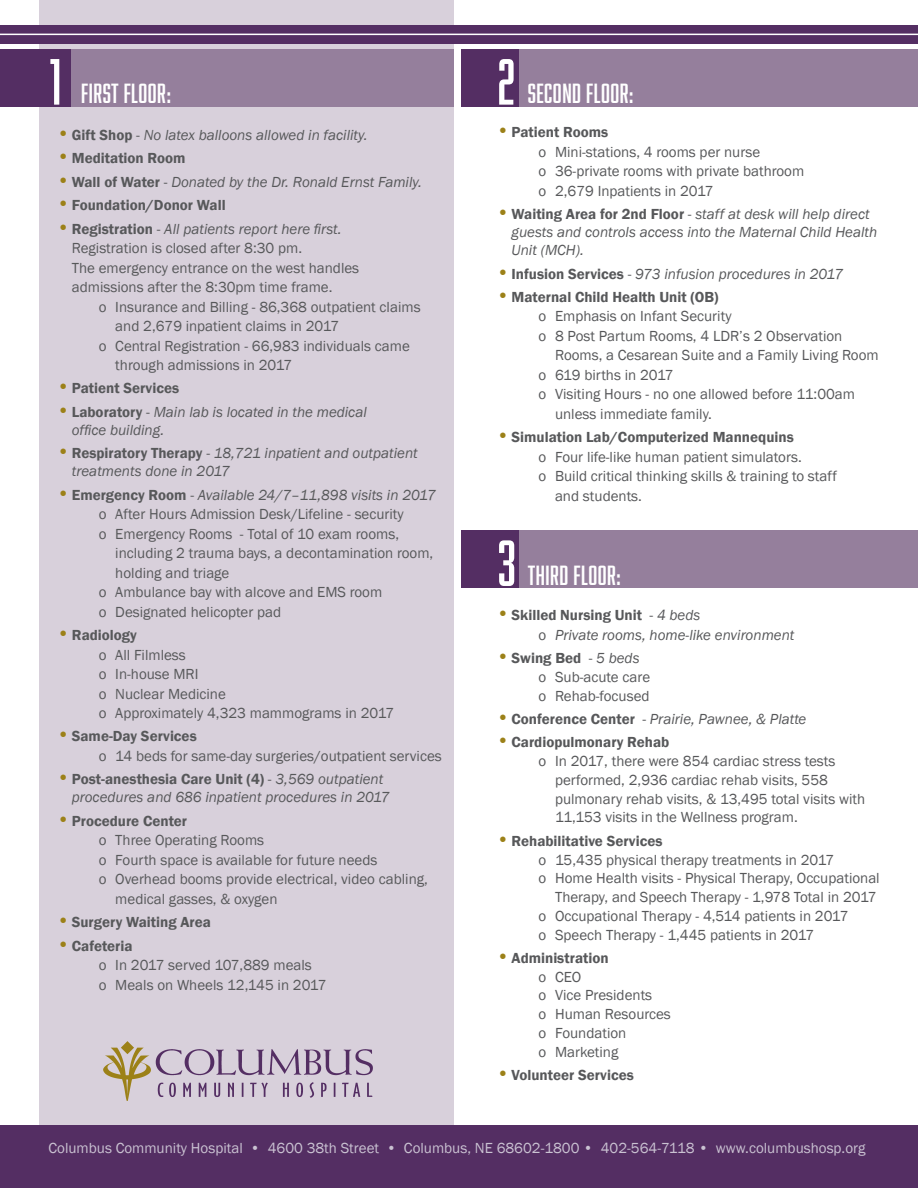
<style>
.page{position:relative;width:918px;height:1188px;background:#fff}
.page>*{position:absolute;margin:0;border:0;box-sizing:border-box;transform-origin:0 0}
.t1{font:60px "Abolition Round";color:#fff;scale:.91 1}
.t2{font:25.5px "Abolition Round";letter-spacing:.02em;color:#fff}
.t3{font:15px/19.5px "Franklin Gothic";color:#57585a}
.t4{font:italic 15px/18px "Franklin Gothic";color:#57585a}
.t5{font:600 15px "Franklin Gothic";color:#57585a}
.t6{font:15px "Franklin Gothic";color:#cac2d2}
.s1{font-style:normal;font-size:19.5px;color:#9c8118}
.s2{font-weight:600;font-style:normal}
.s3{font-style:normal}
.s4{font-weight:400;font-size:19.5px;color:#9c8118}
.s5{font-weight:400}
.s6{font-weight:400;font-style:italic}
</style>
<div class="page">
<div style="left:520px;top:49px;width:398px;height:58px;background:#957f9c"></div>
<div style="left:520px;top:531px;width:398px;height:57px;background:#957f9c"></div>
<div style="left:39px;top:0;width:415px;height:1188px;background:#d8d0db"></div>
<div style="left:0;top:25px;width:918px;height:19px;background:#542e63"></div>
<img style="left:155px;top:1049px;width:217px;height:50px">
<img style="left:104px;top:1042px;width:46px;height:59px">
<hr style="left:0;top:34px;width:918px;height:1px;background:#fff">
<div style="left:0;top:1125px;width:918px;height:63px;background:#542e63"></div>
<div style="left:0;top:49px;width:71px;height:58px;background:#542e63"></div>
<div style="left:461px;top:49px;width:58px;height:58px;background:#542e63"></div>
<div style="left:461px;top:531px;width:58px;height:57px;background:#542e63"></div>
<div style="left:71px;top:49px;width:383px;height:58px;background:#957f9c"></div>
<p class="t1" style="left:50px;top:47px;width:14px">1</p>
<p class="t1" style="left:498px;top:47px;width:20px">2</p>
<p class="t2" style="left:81px;top:79px;width:91px">FIRST FLOOR:</p>
<p class="t2" style="left:528px;top:79px;width:107px">SECOND FLOOR:</p>
<p class="t4" style="left:57px;top:126px;width:312px"><span class="s1">•</span><span class="s2">Gift Shop</span> <span class="s3">-</span> No latex balloons allowed in facility.</p>
<p class="t5" style="left:57px;top:149px;width:130px"><span class="s4">•</span>Meditation Room</p>
<p class="t4" style="left:57px;top:173px;width:367px"><span class="s1">•</span><span class="s2">Wall of Water</span> <span class="s3">-</span> Donated by the Dr. Ronald Ernst Family.</p>
<p class="t5" style="left:57px;top:196px;width:170px"><span class="s4">•</span>Foundation/Donor Wall</p>
<p class="t4" style="left:57px;top:220px;width:286px"><span class="s1">•</span><span class="s2">Registration</span> <span class="s3">-</span> All patients report here first.</p>
<p class="t3" style="left:72px;top:239px;width:289px">Registration is closed after 8:30 pm.<br>The emergency entrance on the west handles admissions after the 8:30pm time frame.</p>
<p class="t3" style="left:115px;top:297px;width:307px;text-indent:-16px">o Insurance and Billing - 86,368 outpatient claims and 2,679 inpatient claims in 2017</p>
<p class="t3" style="left:115px;top:336px;width:296px;text-indent:-16px">o Central Registration - 66,983 individuals came through admissions in 2017</p>
<p class="t5" style="left:57px;top:379px;width:124px"><span class="s4">•</span>Patient Services</p>
<p class="t4" style="left:72px;top:403px;width:297px;text-indent:-15px"><span class="s1">•</span><span class="s2">Laboratory</span> <span class="s3">-</span> Main lab is located in the medical office building.</p>
<p class="t4" style="left:72px;top:445px;width:348px;text-indent:-15px"><span class="s1">•</span><span class="s2">Respiratory Therapy</span> <span class="s3">-</span> 18,721 inpatient and outpatient treatments done in 2017</p>
<p class="t4" style="left:57px;top:486px;width:381px"><span class="s1">•</span><span class="s2">Emergency Room</span> <span class="s3">-</span> Available 24/7–11,898 visits in 2017</p>
<p class="t3" style="left:99px;top:505px;width:306px">o After Hours Admission Desk/Lifeline - security</p>
<p class="t3" style="left:115px;top:524px;width:319px;text-indent:-16px">o Emergency Rooms - Total of 10 exam rooms, including 2 trauma bays, a decontamination room, holding and triage</p>
<p class="t3" style="left:99px;top:583px;width:285px">o Ambulance bay with alcove and EMS room</p>
<p class="t3" style="left:99px;top:602px;width:184px">o Designated helicopter pad</p>
<p class="t5" style="left:57px;top:626px;width:82px"><span class="s4">•</span>Radiology</p>
<p class="t3" style="left:99px;top:645px;width:89px">o All Filmless</p>
<p class="t3" style="left:99px;top:665px;width:101px">o In-house MRI</p>
<p class="t3" style="left:99px;top:684px;width:129px">o Nuclear Medicine</p>
<p class="t3" style="left:99px;top:704px;width:297px">o Approximately 4,323 mammograms in 2017</p>
<p class="t5" style="left:57px;top:727px;width:141px"><span class="s4">•</span>Same-Day Services</p>
<p class="t3" style="left:99px;top:747px;width:345px">o 14 beds for same-day surgeries/outpatient services</p>
<p class="t4" style="left:72px;top:771px;width:319px;text-indent:-15px"><span class="s1">•</span><span class="s2">Post-anesthesia Care Unit (4)</span> <span class="s3">-</span> 3,569 outpatient procedures and 686 inpatient procedures in 2017</p>
<p class="t5" style="left:57px;top:812px;width:132px"><span class="s4">•</span>Procedure Center</p>
<p class="t3" style="left:99px;top:831px;width:167px">o Three Operating Rooms</p>
<p class="t3" style="left:99px;top:850px;width:280px">o Fourth space is available for future needs</p>
<p class="t3" style="left:115px;top:870px;width:314px;text-indent:-16px">o Overhead booms provide electrical, video cabling, medical gasses, &amp; oxygen</p>
<p class="t5" style="left:57px;top:913px;width:156px"><span class="s4">•</span>Surgery Waiting Area</p>
<p class="t5" style="left:57px;top:936px;width:77px"><span class="s4">•</span>Cafeteria</p>
<p class="t3" style="left:99px;top:956px;width:215px">o In 2017 served 107,889 meals</p>
<p class="t3" style="left:99px;top:975px;width:229px">o Meals on Wheels 12,145 in 2017</p>
<p class="t5" style="left:497px;top:123px;width:113px"><span class="s4">•</span>Patient Rooms</p>
<p class="t3" style="left:539px;top:142px;width:223px">o Mini-stations, 4 rooms per nurse</p>
<p class="t3" style="left:539px;top:162px;width:267px">o 36-private rooms with private bathroom</p>
<p class="t3" style="left:539px;top:181px;width:177px">o 2,679 Inpatients in 2017</p>
<p class="t4" style="left:512px;top:205px;width:367px;text-indent:-15px"><span class="s1">•</span><span class="s2">Waiting Area for 2nd Floor</span> <span class="s3">-</span> staff at desk will help direct guests and controls access into the Maternal Child Health<br>Unit (MCH).</p>
<p class="t4" style="left:497px;top:265px;width:348px"><span class="s1">•</span><span class="s2">Infusion Services</span> <span class="s3">-</span> 973 infusion procedures in 2017</p>
<p class="t5" style="left:497px;top:288px;width:224px"><span class="s4">•</span>Maternal Child Health Unit (OB)</p>
<p class="t3" style="left:539px;top:307px;width:195px">o Emphasis on Infant Security</p>
<p class="t3" style="left:555px;top:327px;width:325px;text-indent:-16px">o 8 Post Partum Rooms, 4 LDR’s 2 Observation<br>Rooms, a Cesarean Suite and a Family Living Room</p>
<p class="t3" style="left:539px;top:366px;width:137px">o 619 births in 2017</p>
<p class="t3" style="left:555px;top:385px;width:302px;text-indent:-16px">o Visiting Hours - no one allowed before 11:00am unless immediate family.</p>
<p class="t5" style="left:497px;top:428px;width:299px"><span class="s4">•</span>Simulation Lab/Computerized Mannequins</p>
<p class="t3" style="left:539px;top:447px;width:265px">o Four life-like human patient simulators.</p>
<p class="t3" style="left:555px;top:467px;width:283px;text-indent:-16px">o Build critical thinking skills &amp; training to staff and students.</p>
<p class="t1" style="left:498px;top:528px;width:21px">3</p>
<p class="t2" style="left:528px;top:560px;width:95px">THIRD FLOOR:</p>
<p class="t5" style="left:497px;top:606px;width:205px"><span class="s4">•</span>Skilled Nursing Unit <span class="s5">-</span> <span class="s6">4 beds</span></p>
<p class="t4" style="left:539px;top:626px;width:258px"><span class="s3">o</span> Private rooms, home-like environment</p>
<p class="t5" style="left:497px;top:649px;width:145px"><span class="s4">•</span>Swing Bed <span class="s5">-</span> <span class="s6">5 beds</span></p>
<p class="t3" style="left:539px;top:667px;width:113px">o Sub-acute care</p>
<p class="t3" style="left:539px;top:686px;width:113px">o Rehab-focused</p>
<p class="t4" style="left:497px;top:710px;width:311px"><span class="s1">•</span><span class="s2">Conference Center</span> <span class="s3">-</span> Prairie, Pawnee, &amp; Platte</p>
<p class="t5" style="left:497px;top:733px;width:174px"><span class="s4">•</span>Cardiopulmonary Rehab</p>
<p class="t3" style="left:555px;top:752px;width:312px;line-height:18.8px;text-indent:-16px">o In 2017, there were 854 cardiac stress tests performed, 2,936 cardiac rehab visits, 558 pulmonary rehab visits, &amp; 13,495 total visits with 11,153 visits in the Wellness program.</p>
<p class="t5" style="left:497px;top:832px;width:167px"><span class="s4">•</span>Rehabilitative Services</p>
<p class="t3" style="left:539px;top:850px;width:297px">o 15,435 physical therapy treatments in 2017</p>
<p class="t3" style="left:539px;top:869px;width:343px;line-height:18.8px;text-align:right">o Home Health visits - Physical Therapy, Occupational<br>Therapy, and Speech Therapy - 1,978 Total in 2017</p>
<p class="t3" style="left:539px;top:906px;width:311px">o Occupational Therapy - 4,514 patients in 2017</p>
<p class="t3" style="left:539px;top:925px;width:277px">o Speech Therapy - 1,445 patients in 2017</p>
<p class="t5" style="left:497px;top:949px;width:114px"><span class="s4">•</span>Administration</p>
<p class="t3" style="left:539px;top:967px;width:44px">o CEO</p>
<p class="t3" style="left:539px;top:986px;width:115px">o Vice Presidents</p>
<p class="t3" style="left:539px;top:1005px;width:134px">o Human Resources</p>
<p class="t3" style="left:539px;top:1024px;width:89px">o Foundation</p>
<p class="t3" style="left:539px;top:1042px;width:81px">o Marketing</p>
<p class="t5" style="left:497px;top:1066px;width:139px"><span class="s4">•</span>Volunteer Services</p>
<p class="t6" style="left:49px;top:1138px;width:818px">Columbus Community Hospital • 4600 38th Street • Columbus, NE 68602-1800 • 402-564-7118 • www.columbushosp.org</p>
</div>
